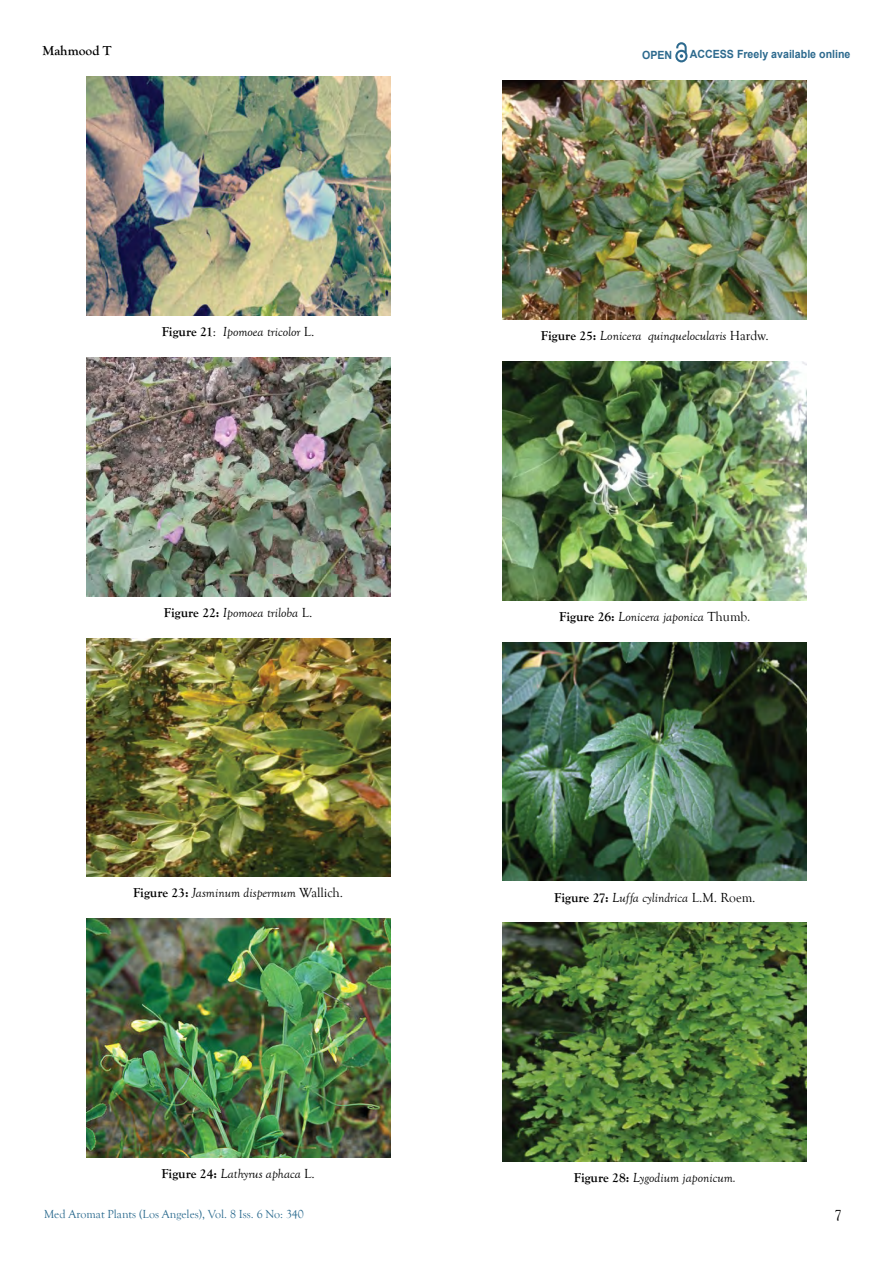
<style>
.page{position:relative;width:893px;height:1263px;background:#fff}
.page>*{position:absolute;margin:0;border:0;box-sizing:border-box;transform-origin:0 0}
.t1{font:15px "Goudy Old Style T";color:#000}
.t2{font:italic 13.5px "Goudy Old Style T";color:#000}
.t3{font:700 13.5px "Goudy Old Style T";color:#000}
.t4{font:12px "Goudy Old Style T";color:#2c6b8f}
.t5{font:700 11.25px "Arial";color:#2d6a8e;scale:.94 1}
.s1{font-weight:700;font-style:normal}
.s2{font-style:normal}
</style>
<div class="page">
<svg style="left:675px;top:43px;width:12px;height:19px"></svg>
<img style="left:86px;top:77px;width:304px;height:239px">
<img style="left:86px;top:919px;width:304px;height:238px">
<img style="left:86px;top:357px;width:304px;height:239px">
<img style="left:86px;top:638px;width:304px;height:239px">
<img style="left:503px;top:81px;width:304px;height:239px">
<img style="left:503px;top:923px;width:304px;height:238px">
<img style="left:503px;top:361px;width:304px;height:239px">
<img style="left:503px;top:642px;width:304px;height:239px">
<p class="t3" style="left:43px;top:43px;width:71px">Mahmood T</p>
<p class="t5" style="left:642px;top:47px;width:34px">OPEN</p>
<p class="t5" style="left:690px;top:46px;width:172px">ACCESS Freely available online</p>
<p class="t2" style="left:162px;top:324px;width:154px"><span class="s1">Figure 21</span><span class="s2">:</span> Ipomoea tricolor <span class="s2">L.</span></p>
<p class="t2" style="left:541px;top:328px;width:229px"><span class="s1">Figure 25:</span> Lonicera quinquelocularis <span class="s2">Hardw.</span></p>
<p class="t2" style="left:164px;top:605px;width:150px"><span class="s1">Figure 22:</span> Ipomoea triloba <span class="s2">L.</span></p>
<p class="t2" style="left:559px;top:609px;width:193px"><span class="s1">Figure 26:</span> Lonicera japonica <span class="s2">Thumb</span>.</p>
<p class="t2" style="left:133px;top:886px;width:212px"><span class="s1">Figure 23:</span> Jasminum dispermum <span class="s2">Wallich.</span></p>
<p class="t2" style="left:554px;top:890px;width:203px"><span class="s1">Figure 27:</span> Luffa cylindrica <span class="s2">L.M. Roem.</span></p>
<p class="t2" style="left:161px;top:1166px;width:155px"><span class="s1">Figure 24:</span> Lathyrus aphaca <span class="s2">L.</span></p>
<p class="t2" style="left:574px;top:1170px;width:164px"><span class="s1">Figure 28:</span> Lygodium japonicum.</p>
<p class="t4" style="left:44px;top:1207px;width:261px">Med Aromat Plants (Los Angeles), Vol. 8 Iss. 6 No: 340</p>
<p class="t1" style="left:834px;top:1207px;width:9px">7</p>
</div>
